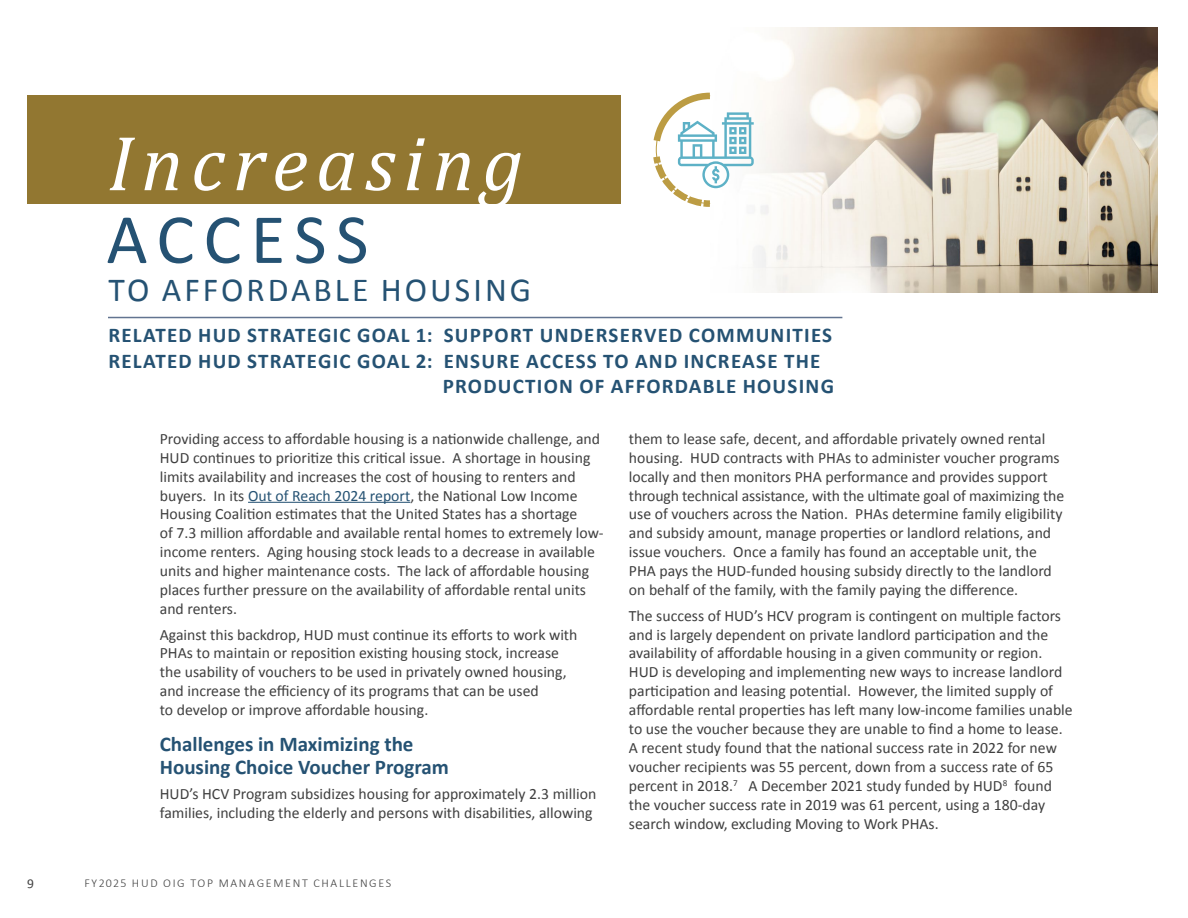
<style>
.page{position:relative;width:1188px;height:918px;background:#fff}
.page>*{position:absolute;margin:0;border:0;box-sizing:border-box;transform-origin:0 0}
.t1{font:italic 78.75px "Cambria";letter-spacing:.1em;color:#fff}
.t2{font:71.25px "Calibri";letter-spacing:.13em;color:#255273}
.t3{font:33.75px "Calibri";letter-spacing:.09em;color:#255273}
.t4{font:700 21px/25.5px "Calibri";letter-spacing:.06em;color:#255273}
.t5{font:700 21px/22.5px "Calibri";color:#255273}
.t6{font:15.75px/18.9px "Calibri";color:#3f3f3f}
.t7{font:13.5px "Calibri";color:#3f3f3f}
.t8{font:300 12px "Calibri";letter-spacing:.14em;color:#3f3f3f}
.s1{color:#255273}
</style>
<div class="page">
<img style="left:753px;top:27px;width:405px;height:265px">
<div style="left:27px;top:96px;width:594px;height:108px;background:#927731"></div>
<hr style="left:248px;top:502px;width:162px;height:1px;background:#255273">
<hr style="left:108px;top:317px;width:734px;height:1px;background:#627490">
<svg style="left:653px;top:89px;width:101px;height:121px"></svg>
<h2 class="t1" style="left:108px;top:108px;width:417px">Increasing</h2>
<h2 class="t2" style="left:106px;top:190px;width:264px">ACCESS</h2>
<h2 class="t3" style="left:109px;top:266px;width:424px">TO AFFORDABLE HOUSING</h2>
<h3 class="t4" style="left:108px;top:322px;width:725px">RELATED HUD STRATEGIC GOAL 1: SUPPORT UNDERSERVED COMMUNITIES</h3>
<h3 class="t4" style="left:443px;top:347px;width:393px;text-indent:-334px">RELATED HUD STRATEGIC GOAL 2: ENSURE ACCESS TO AND INCREASE THE<br>PRODUCTION OF AFFORDABLE HOUSING</h3>
<p class="t6" style="left:160px;top:429px;width:445px">Providing access to affordable housing is a nationwide challenge, and HUD continues to prioritize this critical issue. A shortage in housing limits availability and increases the cost of housing to renters and buyers. In its <span class="s1">Out of Reach 2024 report</span>, the National Low Income Housing Coalition estimates that the United States has a shortage<br>of 7.3 million affordable and available rental homes to extremely low&shy;income renters. Aging housing stock leads to a decrease in available units and higher maintenance costs. The lack of affordable housing places further pressure on the availability of affordable rental units and renters.</p>
<p class="t6" style="left:160px;top:624px;width:419px">Against this backdrop, HUD must continue its efforts to work with PHAs to maintain or reposition existing housing stock, increase the usability of vouchers to be used in privately owned housing, and increase the efficiency of its programs that can be used<br>to develop or improve affordable housing.</p>
<h4 class="t5" style="left:160px;top:732px;width:291px">Challenges in Maximizing the<br>Housing Choice Voucher Program</h4>
<p class="t6" style="left:160px;top:784px;width:438px">HUD’s HCV Program subsidizes housing for approximately 2.3 million families, including the elderly and persons with disabilities, allowing</p>
<p class="t6" style="left:629px;top:429px;width:437px">them to lease safe, decent, and affordable privately owned rental housing. HUD contracts with PHAs to administer voucher programs locally and then monitors PHA performance and provides support through technical assistance, with the ultimate goal of maximizing the use of vouchers across the Nation. PHAs determine family eligibility and subsidy amount, manage properties or landlord relations, and issue vouchers. Once a family has found an acceptable unit, the PHA pays the HUD-funded housing subsidy directly to the landlord on behalf of the family, with the family paying the difference.</p>
<p class="t6" style="left:629px;top:606px;width:445px">The success of HUD’s HCV program is contingent on multiple factors and is largely dependent on private landlord participation and the availability of affordable housing in a given community or region.<br>HUD is developing and implementing new ways to increase landlord participation and leasing potential. However, the limited supply of affordable rental properties has left many low-income families unable to use the voucher because they are unable to find a home to lease.<br>A recent study found that the national success rate in 2022 for new voucher recipients was 55 percent, down from a success rate of 65 percent in 2018.<sup>7</sup> A December 2021 study funded by HUD<sup>8</sup> found the voucher success rate in 2019 was 61 percent, using a 180-day search window, excluding Moving to Work PHAs.</p>
<p class="t7" style="left:27px;top:874px;width:8px">9</p>
<p class="t8" style="left:84px;top:876px;width:308px">FY2025 HUD OIG TOP MANAGEMENT CHALLENGES</p>
</div>
